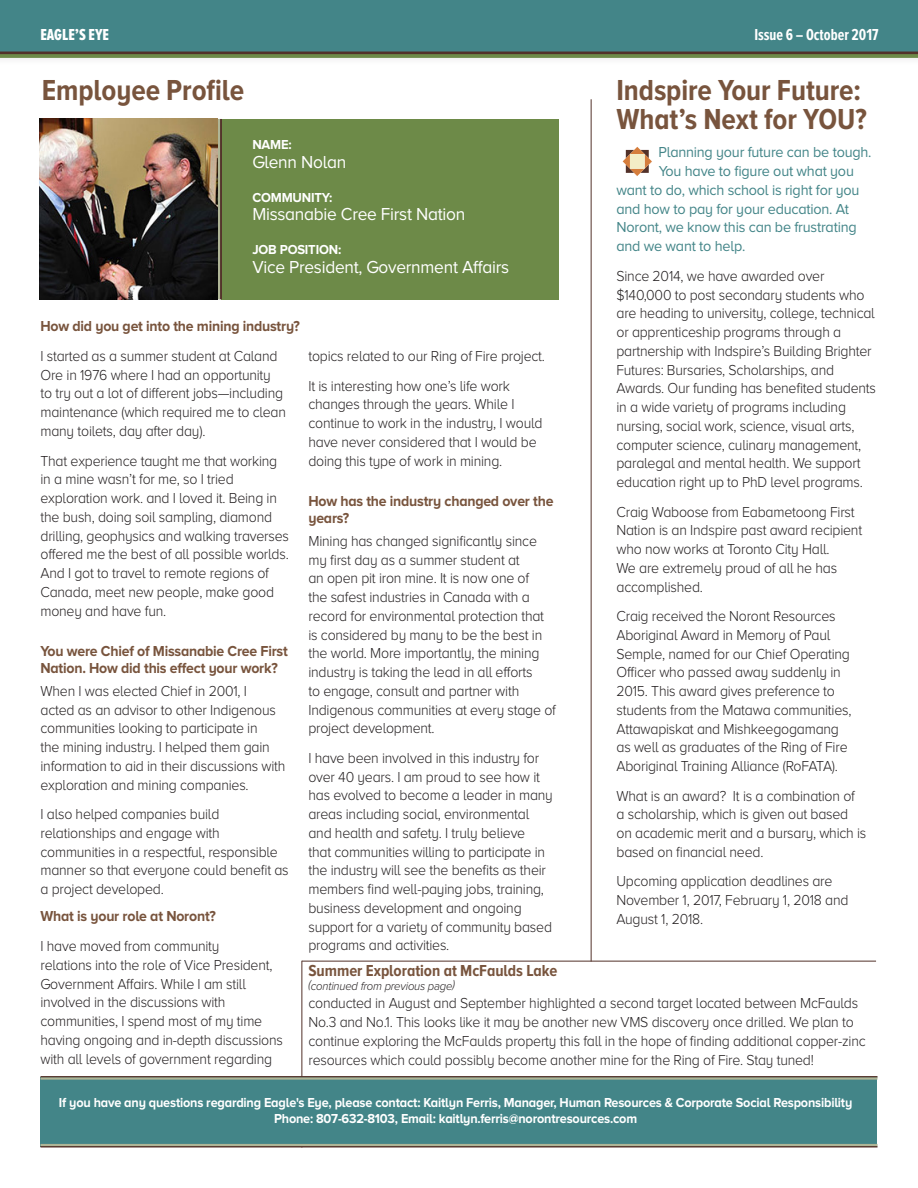
<style>
.page{position:relative;width:918px;height:1188px;background:#fff}
.page>*{position:absolute;margin:0;border:0;box-sizing:border-box;transform-origin:0 0}
.Story_Headline{font:700 30px/28.5px "Proxima Nova A Cond";letter-spacing:-.005em;color:#78543d}
.t1{font:18px "Proxima Nova A";letter-spacing:-.015em;color:#fff;scale:.96 1}
.copy{font:700 16.5px "Proxima Nova A Cond";letter-spacing:-.005em;color:#78543d}
.Edition_number{font:700 16.5px "Proxima Nova A Ex Cn";color:#fff}
.t2{font:16.5px "Proxima Nova A Ex Cn Extrabld";color:#fff}
.copy-2{font:300 15px/18.8px "Proxima Nova A";letter-spacing:-.015em;color:#231f20;scale:.94 1}
.copy_intro_paragraph{font:300 15px/18.8px "Proxima Nova A";letter-spacing:-.015em;color:#231f20;scale:.94 1}
.Story_Headline-2{font:15px "Proxima Nova A";letter-spacing:-.015em;color:#438588;scale:.96 1}
.bold_copy_headings{font:700 15px/16.5px "Proxima Nova A";letter-spacing:-.015em;color:#78543d;scale:.94 1}
.Story_Headline-3{font:700 15px "Proxima Nova A";letter-spacing:-.015em;color:#78543d;scale:.94 1}
.copy-3{font:700 15px "Proxima Nova A";letter-spacing:-.015em;color:#78543d;scale:.94 1}
.copy_intro_paragraph-2{font:700 13.5px/16.5px "Proxima Nova A";letter-spacing:-.015em;color:#fff;text-align:center;scale:.94 1}
.copy_intro_paragraph-3{font:700 13.5px "Proxima Nova A";letter-spacing:-.015em;color:#fff;scale:.96 1}
.copy-4{font:italic 300 12px "Proxima Nova A";letter-spacing:-.015em;color:#231f20;scale:.94 1}
</style>
<div class="page">
<div style="left:0;top:0;width:918px;height:66px;background:#f9f9f9"></div>
<div style="left:0;top:0;width:918px;height:52px;background:#438588"></div>
<hr style="left:0;top:52px;width:918px;height:4px;background:#523129">
<svg style="left:0;top:54px;width:918px;height:4px;background:#6f894b"></svg>
<hr style="left:591px;top:99px;width:1px;height:1049px;background:#523129">
<div style="left:575px;top:962px;width:25px;height:186px;background:#fff"></div>
<svg style="left:623px;top:147px;width:29px;height:29px"></svg>
<hr style="left:302px;top:961px;width:574px;height:1px;background:#523129">
<div style="left:221px;top:119px;width:337px;height:180px;background:#6d8a48"></div>
<hr style="left:220px;top:119px;width:2px;height:180px;background:#523129">
<hr style="left:217px;top:119px;width:3px;height:180px;background:#afb596">
<img style="left:40px;top:119px;width:178px;height:180px">
<hr style="left:302px;top:961px;width:1px;height:187px;background:#523129">
<div style="left:40px;top:1077px;width:838px;height:70px;background:#438588"></div>
<hr style="left:40px;top:1076px;width:838px;height:2px;background:#523129">
<hr style="left:40px;top:1077px;width:838px;height:3px;background:#afb596">
<hr style="left:40px;top:1146px;width:838px;height:1px;background:#523129">
<hr style="left:40px;top:1144px;width:838px;height:2px;background:#afb596">
<p class="t2" style="left:40px;top:26px;width:70px">EAGLE’S EYE</p>
<p class="Edition_number" style="left:754px;top:26px;width:126px">Issue 6 – October 2017</p>
<p class="Story_Headline" style="left:42px;top:76px;width:204px">Employee Profile</p>
<p class="Story_Headline" style="left:616px;top:76px;width:252px">Indspire Your Future:<br>What’s Next for YOU?</p>
<p class="Story_Headline-2" style="left:658px;top:144px;width:223px">Planning your future can be tough.</p>
<p class="Story_Headline-2" style="left:659px;top:163px;width:205px">You have to figure out what you</p>
<p class="Story_Headline-2" style="left:616px;top:182px;width:255px">want to do, which school is right for you</p>
<p class="Story_Headline-2" style="left:616px;top:200px;width:244px">and how to pay for your education. At</p>
<p class="Story_Headline-2" style="left:616px;top:219px;width:252px">Noront, we know this can be frustrating</p>
<p class="Story_Headline-2" style="left:616px;top:238px;width:136px">and we want to help.</p>
<p class="copy_intro_paragraph" style="left:616px;top:266px;width:278px">Since 2014, we have awarded over $140,000 to post secondary students who are heading to university, college, technical or apprenticeship programs through a partnership with Indspire’s Building Brighter Futures: Bursaries, Scholarships, and Awards. Our funding has benefited students in a wide variety of programs including nursing, social work, science, visual arts, computer science, culinary management, paralegal and mental health. We support education right up to PhD level programs.</p>
<p class="copy_intro_paragraph" style="left:616px;top:502px;width:263px">Craig Waboose from Eabametoong First<br>Nation is an Indspire past award recipient who now works at Toronto City Hall.<br>We are extremely proud of all he has accomplished.</p>
<p class="copy_intro_paragraph" style="left:616px;top:607px;width:252px">Craig received the Noront Resources Aboriginal Award in Memory of Paul Semple, named for our Chief Operating Officer who passed away suddenly in 2015. This award gives preference to students from the Matawa communities, Attawapiskat and Mishkeegogamang as well as graduates of the Ring of Fire Aboriginal Training Alliance (RoFATA).</p>
<p class="copy_intro_paragraph" style="left:616px;top:786px;width:267px">What is an award? It is a combination of a scholarship, which is given out based on academic merit and a bursary, which is based on financial need.</p>
<p class="copy_intro_paragraph" style="left:616px;top:872px;width:248px">Upcoming application deadlines are<br>November 1, 2017, February 1, 2018 and<br>August 1, 2018.</p>
<p class="copy_intro_paragraph-3" style="left:252px;top:137px;width:42px">NAME:</p>
<p class="t1" style="left:252px;top:152px;width:99px">Glenn Nolan</p>
<p class="copy_intro_paragraph-3" style="left:252px;top:189px;width:85px">COMMUNITY:</p>
<p class="t1" style="left:252px;top:204px;width:223px">Missanabie Cree First Nation</p>
<p class="copy_intro_paragraph-3" style="left:252px;top:242px;width:94px">JOB POSITION:</p>
<p class="t1" style="left:252px;top:257px;width:269px">Vice President, Government Affairs</p>
<p class="Story_Headline-3" style="left:40px;top:318px;width:278px">How did you get into the mining industry?</p>
<p class="copy-2" style="left:40px;top:346px;width:263px">I started as a summer student at Caland Ore in 1976 where I had an opportunity to try out a lot of different jobs—including maintenance (which required me to clean many toilets, day after day).</p>
<p class="copy-2" style="left:40px;top:451px;width:266px">That experience taught me that working in a mine wasn’t for me, so I tried exploration work. and I loved it. Being in the bush, doing soil sampling, diamond drilling, geophysics and walking traverses offered me the best of all possible worlds.<br>And I got to travel to remote regions of Canada, meet new people, make good money and have fun.</p>
<p class="bold_copy_headings" style="left:40px;top:643px;width:265px">You were Chief of Missanabie Cree First<br>Nation. How did this effect your work?</p>
<p class="copy-2" style="left:40px;top:681px;width:262px">When I was elected Chief in 2001, I<br>acted as an advisor to other Indigenous communities looking to participate in<br>the mining industry. I helped them gain information to aid in their discussions with exploration and mining companies.</p>
<p class="copy-2" style="left:40px;top:805px;width:266px">I also helped companies build relationships and engage with communities in a respectful, responsible manner so that everyone could benefit as a project developed.</p>
<p class="copy-3" style="left:40px;top:908px;width:188px">What is your role at Noront?</p>
<p class="copy-2" style="left:40px;top:937px;width:259px">I have moved from community<br>relations into the role of Vice President, Government Affairs. While I am still involved in the discussions with communities, I spend most of my time having ongoing and in-depth discussions with all levels of government regarding</p>
<p class="copy-2" style="left:308px;top:346px;width:253px">topics related to our Ring of Fire project.</p>
<p class="copy-2" style="left:308px;top:376px;width:251px">It is interesting how one’s life work changes through the years. While I continue to work in the industry, I would have never considered that I would be doing this type of work in mining.</p>
<p class="bold_copy_headings" style="left:308px;top:493px;width:262px">How has the industry changed over the years?</p>
<p class="copy-2" style="left:308px;top:531px;width:265px">Mining has changed significantly since my first day as a summer student at<br>an open pit iron mine. It is now one of<br>the safest industries in Canada with a record for environmental protection that is considered by many to be the best in the world. More importantly, the mining industry is taking the lead in all efforts<br>to engage, consult and partner with Indigenous communities at every stage of project development.</p>
<p class="copy-2" style="left:308px;top:748px;width:262px">I have been involved in this industry for over 40 years. I am proud to see how it has evolved to become a leader in many areas including social, environmental and health and safety. I truly believe<br>that communities willing to participate in the industry will see the benefits as their members find well-paying jobs, training, business development and ongoing support for a variety of community based programs and activities.</p>
<p class="copy" style="left:308px;top:961px;width:251px">Summer Exploration at McFaulds Lake</p>
<p class="copy-4" style="left:308px;top:979px;width:157px">(continued from previous page)</p>
<p class="copy-2" style="left:308px;top:994px;width:594px">conducted in August and September highlighted a second target located between McFaulds No.3 and No.1. This looks like it may be another new VMS discovery once drilled. We plan to continue exploring the McFaulds property this fall in the hope of finding additional copper-zinc resources which could possibly become another mine for the Ring of Fire. Stay tuned!</p>
<p class="copy_intro_paragraph-2" style="left:59px;top:1094px;width:846px">If you have any questions regarding Eagle's Eye, please contact: Kaitlyn Ferris, Manager, Human Resources &amp; Corporate Social Responsibility<br>Phone: 807-632-8103, Email: kaitlyn.ferris@norontresources.com</p>
</div>
